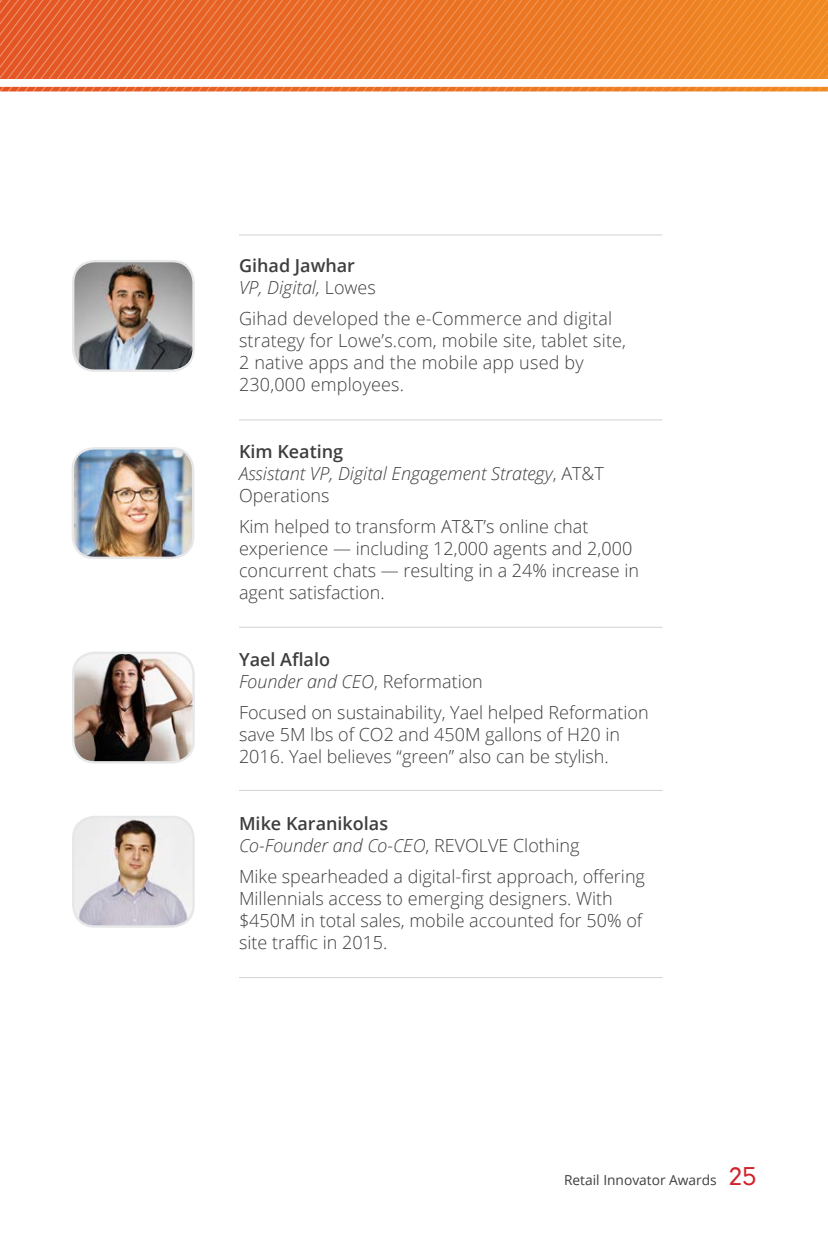
<style>
.page{position:relative;width:828px;height:1260px;background:#fff}
.page>*{position:absolute;margin:0;border:0;box-sizing:border-box;transform-origin:0 0}
.Body_copy{font:300 18px/22px "Open Sans";color:#3e3e3f}
.Body_copy-2{font:italic 300 18px/22px "Open Sans";color:#3e3e3f}
.Body_copy-3{font:600 18px/22px "Open Sans";color:#3e3e3f}
.t1{font:13.8px "Open Sans";color:#3e3e3f}
.s1{font-weight:300;font-style:italic}
.s2{font-weight:300}
.s3{font-weight:600;font-style:normal}
.s4{font-style:normal}
.s5{font-family:"Arvo";font-size:24.4px;color:#d1232a}
</style>
<div class="page">
<img style="left:73px;top:653px;width:119px;height:108px">
<div style="left:72px;top:652px;width:123px;height:112px;border:2px solid #e6e7e9;border-radius:22px"></div>
<img style="left:73px;top:817px;width:119px;height:108px">
<div style="left:72px;top:816px;width:123px;height:112px;border:2px solid #e6e7e9;border-radius:22px"></div>
<hr style="left:239px;top:234px;width:423px;height:1px;background:#d1d2d4">
<hr style="left:239px;top:419px;width:423px;height:1px;background:#d1d2d4">
<hr style="left:239px;top:627px;width:423px;height:1px;background:#d1d2d4">
<hr style="left:239px;top:790px;width:423px;height:1px;background:#d1d2d4">
<hr style="left:239px;top:977px;width:423px;height:1px;background:#d1d2d4">
<img style="left:73px;top:261px;width:119px;height:108px">
<div style="left:72px;top:260px;width:123px;height:112px;border:2px solid #e6e7e9;border-radius:22px"></div>
<img style="left:73px;top:448px;width:120px;height:110px">
<div style="left:72px;top:447px;width:122px;height:112px;border:2px solid #e6e7e9;border-radius:22px"></div>
<svg style="left:0;top:0;width:828px;height:78px"></svg>
<svg style="left:0;top:87px;width:828px;height:5px"></svg>
<p class="Body_copy-3" style="left:239px;top:254px;width:138px">Gihad Jawhar<br><span class="s1">VP, Digital,</span> <span class="s2">Lowes</span></p>
<p class="Body_copy" style="left:239px;top:307px;width:389px">Gihad developed the e-Commerce and digital strategy for Lowe’s.com, mobile site, tablet site, 2 native apps and the mobile app used by 230,000 employees.</p>
<p class="Body_copy-2" style="left:239px;top:439px;width:366px"><span class="s3">Kim Keating<br></span>Assistant VP, Digital Engagement Strategy<span class="s4">, AT&amp;T<br>Operations</span></p>
<p class="Body_copy" style="left:239px;top:515px;width:402px">Kim helped to transform AT&amp;T’s online chat experience — including 12,000 agents and 2,000 concurrent chats — resulting in a 24% increase in agent satisfaction.</p>
<p class="Body_copy-2" style="left:239px;top:647px;width:245px"><span class="s3">Yael Aflalo<br></span>Founder and CEO<span class="s4">, Reformation</span></p>
<p class="Body_copy" style="left:239px;top:701px;width:411px">Focused on sustainability, Yael helped Reformation save 5M lbs of CO2 and 450M gallons of H20 in<br>2016. Yael believes “green” also can be stylish.</p>
<p class="Body_copy-2" style="left:239px;top:811px;width:342px"><span class="s3">Mike Karanikolas<br></span>Co-Founder and Co-CEO<span class="s4">, REVOLVE Clothing</span></p>
<p class="Body_copy" style="left:239px;top:865px;width:408px">Mike spearheaded a digital-first approach, offering Millennials access to emerging designers. With $450M in total sales, mobile accounted for 50% of site traffic in 2015.</p>
<p class="t1" style="left:564px;top:1170px;width:193px">Retail Innovator Awards <span class="s5">25</span></p>
</div>
